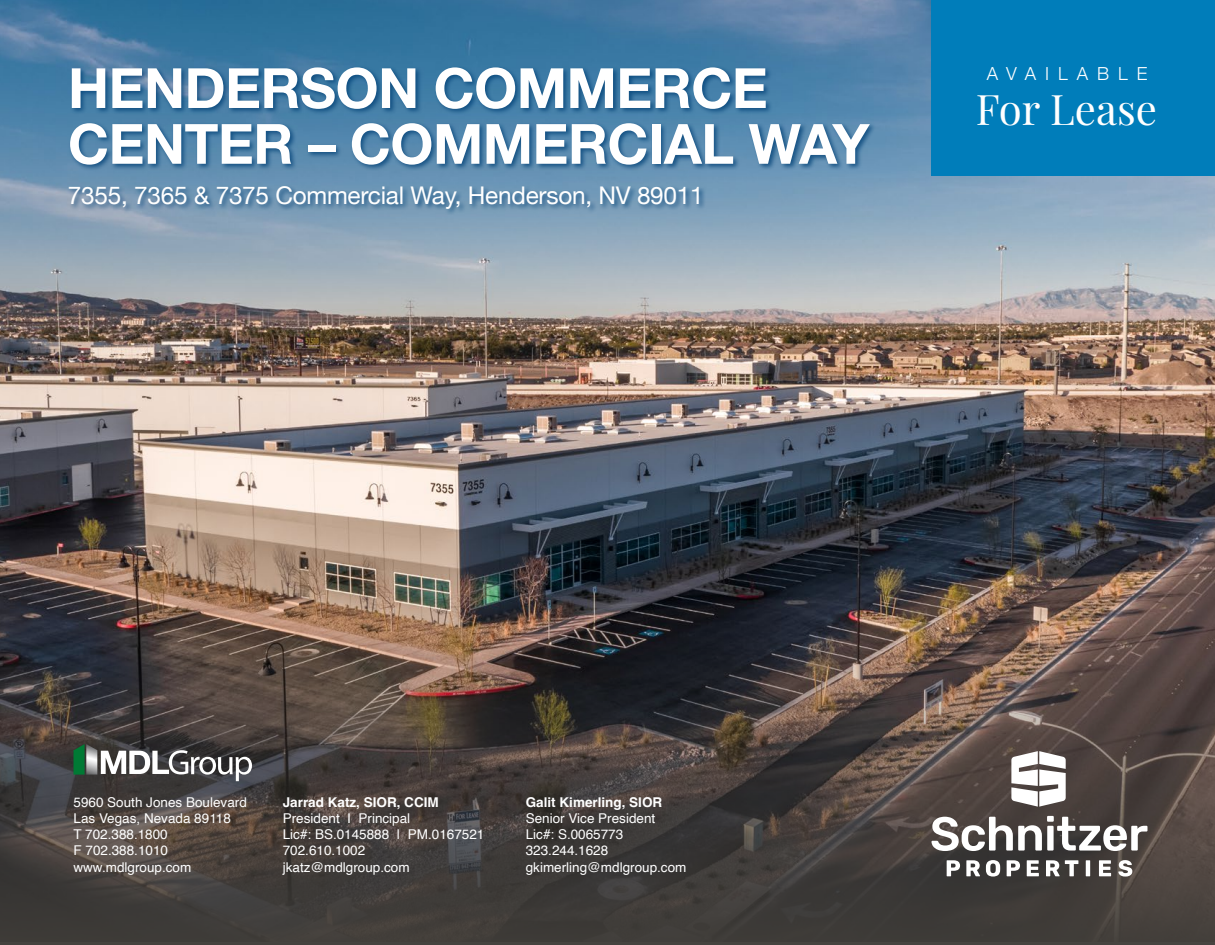
<style>
.page{position:relative;width:1215px;height:945px;background:#fff}
.page>*{position:absolute;margin:0;border:0;box-sizing:border-box;transform-origin:0 0}
.t1{font:700 55.5px/55.8px "Helvetica Neue";letter-spacing:-.01em;color:#fff}
.t2{font:42px "Playfair Display";color:#fff}
.t3{font:24.3px "Helvetica Neue";letter-spacing:-.01em;color:#fff}
.t4{font:300 18px "Helvetica Neue";letter-spacing:.5em;color:#fff}
.t5{font:13.5px/16.2px "Helvetica";color:#fff}
.t6{font:700 13.5px "Helvetica";color:#fff}
</style>
<div class="page">
<img style="left:0;top:0;width:1215px;height:630px">
<svg style="left:0;top:630px;width:1215px;height:315px;background:#4a423e"></svg>
<svg style="left:74px;top:744px;width:178px;height:37px"></svg>
<svg style="left:931px;top:816px;width:216px;height:35px"></svg>
<svg style="left:947px;top:860px;width:13px;height:16px"></svg>
<svg style="left:966px;top:860px;width:14px;height:16px"></svg>
<svg style="left:986px;top:860px;width:14px;height:17px"></svg>
<svg style="left:1007px;top:860px;width:13px;height:16px"></svg>
<svg style="left:1027px;top:860px;width:12px;height:16px"></svg>
<svg style="left:1046px;top:860px;width:32px;height:16px"></svg>
<svg style="left:1086px;top:860px;width:4px;height:16px"></svg>
<svg style="left:1099px;top:860px;width:12px;height:16px"></svg>
<svg style="left:1118px;top:860px;width:14px;height:17px"></svg>
<svg style="left:1011px;top:751px;width:55px;height:56px"></svg>
<div style="left:932px;top:0;width:283px;height:176px;background:#007dba"></div>
<div style="left:67px;top:65px;width:810px;height:150px;background:#004076;opacity:.75"></div>
<h1 class="t1" style="left:68px;top:62px;width:803px">HENDERSON COMMERCE<br>CENTER – COMMERCIAL WAY</h1>
<h3 class="t3" style="left:68px;top:177px;width:637px">7355, 7365 &amp; 7375 Commercial Way, Henderson, NV 89011</h3>
<h3 class="t4" style="left:987px;top:59px;width:162px">AVAILABLE</h3>
<h2 class="t2" style="left:976px;top:77px;width:183px">For Lease</h2>
<p class="t5" style="left:74px;top:794px;width:175px">5960 South Jones Boulevard<br>Las Vegas, Nevada 89118<br>T 702.388.1800<br>F 702.388.1010 www.mdlgroup.com</p>
<p class="t6" style="left:283px;top:794px;width:158px">Jarrad Katz, SIOR, CCIM</p>
<p class="t5" style="left:283px;top:810px;width:203px">President I Principal<br>Lic#: BS.0145888 | PM.0167521<br>702.610.1002 jkatz@mdlgroup.com</p>
<p class="t6" style="left:526px;top:794px;width:138px">Galit Kimerling, SIOR</p>
<p class="t5" style="left:526px;top:810px;width:162px">Senior Vice President<br>Lic#: S.0065773<br>323.244.1628 gkimerling@mdlgroup.com</p>
</div>
